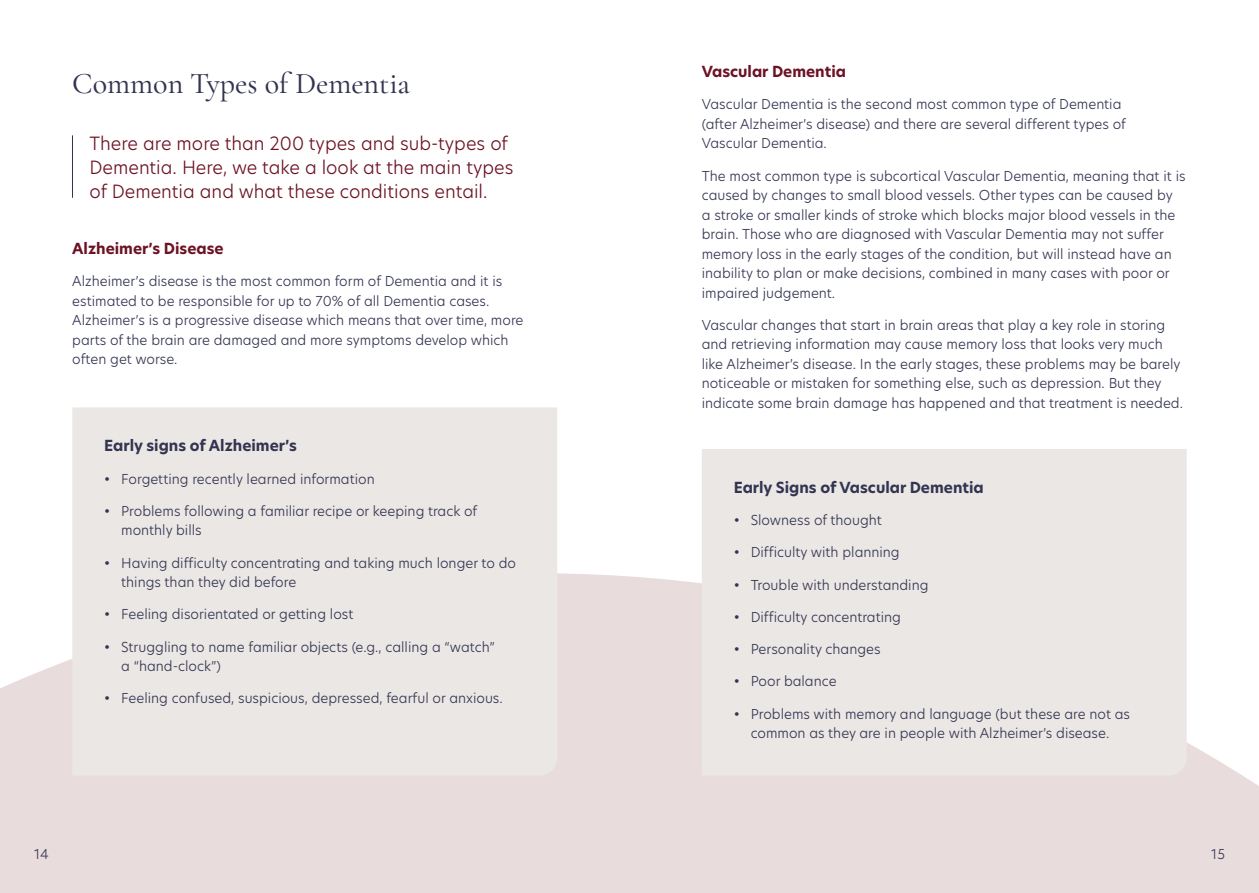
<style>
.page{position:relative;width:1259px;height:893px;background:#fff}
.page>*{position:absolute;margin:0;border:0;box-sizing:border-box;transform-origin:0 0}
.t1{font:500 30px "Cormorant Garamond";color:#323451}
.t2{font:300 18px/24px "New Hero";color:#6c1223}
.t3{font:700 15px "Hero New";color:#323451}
.t4{font:700 15px "Hero New";color:#6c1223}
.t5{font:300 13.5px/19.5px "Hero New";color:#323451}
</style>
<div class="page">
<hr style="left:72px;top:135px;width:1px;height:63px;background:#323451">
<svg style="left:0;top:452px;width:1259px;height:441px;fill:#e8dcdc"></svg>
<div style="left:72px;top:407px;width:485px;height:369px;background:#eae7e4"></div>
<div style="left:702px;top:449px;width:484px;height:327px;background:#eae7e4"></div>
<h1 class="t1" style="left:72px;top:65px;width:339px">Common Types of Dementia</h1>
<h2 class="t2" style="left:89px;top:131px;width:425px">There are more than 200 types and sub-types of<br>Dementia. Here, we take a look at the main types of Dementia and what these conditions entail.</h2>
<p class="t4" style="left:72px;top:238px;width:153px">Alzheimer’s Disease</p>
<p class="t5" style="left:72px;top:271px;width:453px">Alzheimer’s disease is the most common form of Dementia and it is estimated to be responsible for up to 70% of all Dementia cases.<br>Alzheimer’s is a progressive disease which means that over time, more parts of the brain are damaged and more symptoms develop which often get worse.</p>
<p class="t3" style="left:104px;top:436px;width:194px">Early signs of Alzheimer’s</p>
<p class="t5" style="left:104px;top:469px;width:272px">• Forgetting recently learned information</p>
<p class="t5" style="left:121px;top:501px;width:357px;text-indent:-17px">• Problems following a familiar recipe or keeping track of monthly bills</p>
<p class="t5" style="left:121px;top:553px;width:396px;text-indent:-17px">• Having difficulty concentrating and taking much longer to do things than they did before</p>
<p class="t5" style="left:104px;top:604px;width:251px">• Feeling disorientated or getting lost</p>
<p class="t5" style="left:121px;top:637px;width:375px;text-indent:-17px">• Struggling to name familiar objects (e.g., calling a “watch” a “hand-clock”)</p>
<p class="t5" style="left:104px;top:688px;width:400px">• Feeling confused, suspicious, depressed, fearful or anxious.</p>
<p class="t4" style="left:702px;top:61px;width:146px">Vascular Dementia</p>
<p class="t5" style="left:702px;top:94px;width:426px">Vascular Dementia is the second most common type of Dementia (after Alzheimer’s disease) and there are several different types of<br>Vascular Dementia.</p>
<p class="t5" style="left:702px;top:166px;width:485px">The most common type is subcortical Vascular Dementia, meaning that it is caused by changes to small blood vessels. Other types can be caused by<br>a stroke or smaller kinds of stroke which blocks major blood vessels in the brain. Those who are diagnosed with Vascular Dementia may not suffer memory loss in the early stages of the condition, but will instead have an inability to plan or make decisions, combined in many cases with poor or impaired judgement.</p>
<p class="t5" style="left:702px;top:315px;width:483px">Vascular changes that start in brain areas that play a key role in storing and retrieving information may cause memory loss that looks very much like Alzheimer’s disease. In the early stages, these problems may be barely noticeable or mistaken for something else, such as depression. But they indicate some brain damage has happened and that treatment is needed.</p>
<p class="t3" style="left:733px;top:477px;width:251px">Early Signs of Vascular Dementia</p>
<p class="t5" style="left:733px;top:510px;width:150px">• Slowness of thought</p>
<p class="t5" style="left:733px;top:542px;width:167px">• Difficulty with planning</p>
<p class="t5" style="left:733px;top:575px;width:196px">• Trouble with understanding</p>
<p class="t5" style="left:733px;top:607px;width:169px">• Difficulty concentrating</p>
<p class="t5" style="left:733px;top:639px;width:148px">• Personality changes</p>
<p class="t5" style="left:733px;top:671px;width:104px">• Poor balance</p>
<p class="t5" style="left:733px;top:704px;width:398px;text-align:center">• Problems with memory and language (but these are not as common as they are in people with Alzheimer’s disease.</p>
<p class="t5" style="left:34px;top:844px;width:16px">14</p>
<p class="t5" style="left:1211px;top:844px;width:15px">15</p>
</div>
